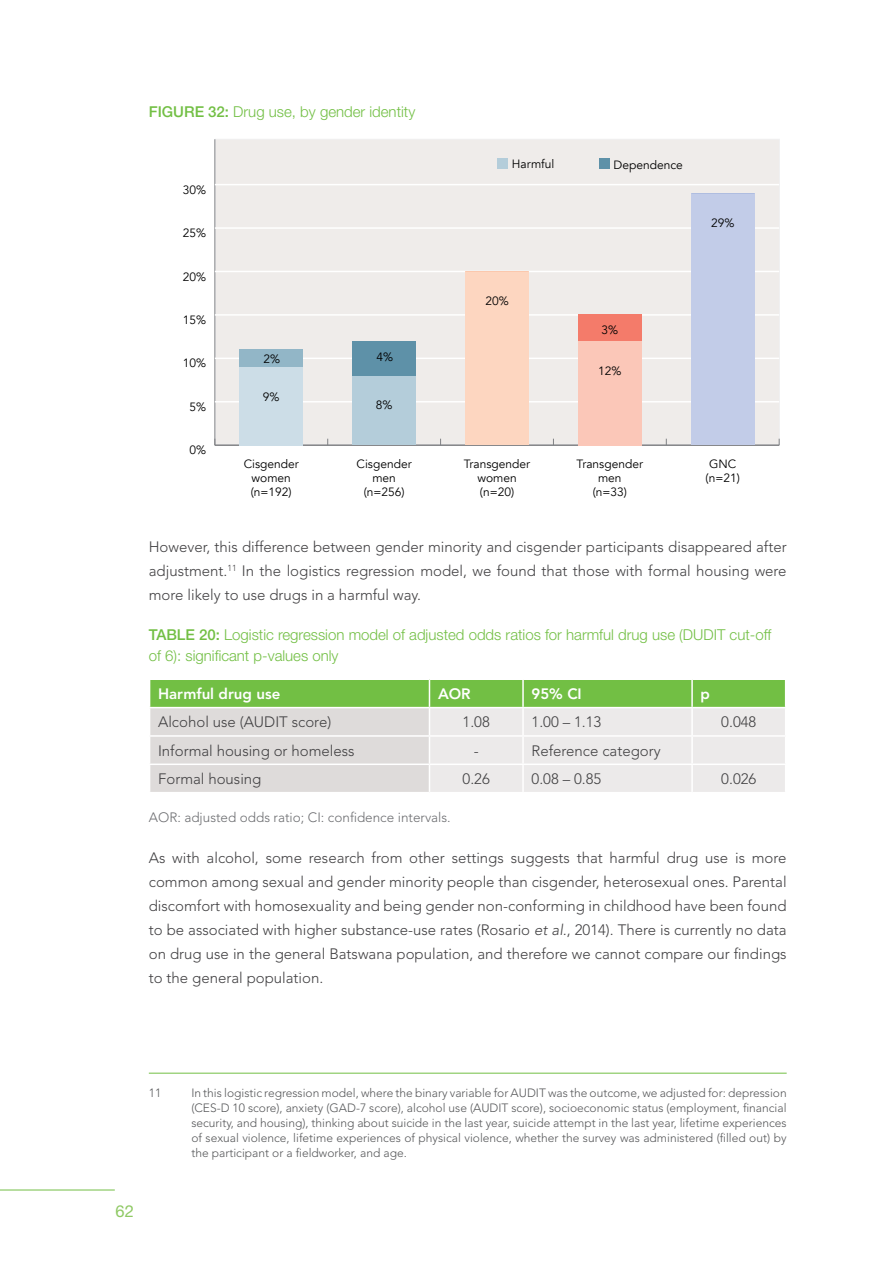
<style>
.page{position:relative;width:893px;height:1263px;background:#fff}
.page>*{position:absolute;margin:0;border:0;box-sizing:border-box;transform-origin:0 0}
.t1{font:16.5px "Helvetica Neue LT Std";color:#8fc964}
.t2{font:300 15px/24px "Avenir LT Std";color:#414042;text-align:justify}
.t3{font:300 15px/21px "Helvetica Neue LT Std";color:#72bf44}
.t4{font:800 15px "Avenir LT Std";color:#fff}
.t5{font:300 13.5px "Avenir LT Std";color:#6d6e71}
.t6{font:300 12px/15px "Avenir LT Std";color:#58595b;text-align:justify}
.t7{font:12px/14.4px "Avenir";color:#000;text-align:center}
.s1{font-weight:500}
.s2{font-style:italic}
</style>
<div class="page">
<hr style="left:0;top:1189px;width:115px;height:1px;background:#72bf44">
<div style="left:215px;top:139px;width:564px;height:305px;background:#efecea"></div>
<hr style="left:214px;top:139px;width:1px;height:306px;background:#808285">
<hr style="left:215px;top:445px;width:564px;height:1px;background:#808285">
<hr style="left:215px;top:401px;width:564px;height:1px;background:#fff">
<hr style="left:215px;top:358px;width:564px;height:1px;background:#fff">
<hr style="left:215px;top:314px;width:564px;height:2px;background:#fff">
<hr style="left:215px;top:271px;width:564px;height:1px;background:#fff">
<hr style="left:215px;top:227px;width:564px;height:2px;background:#fff">
<hr style="left:215px;top:184px;width:564px;height:1px;background:#fff">
<div style="left:240px;top:367px;width:63px;height:78px;background:#ccdde7"></div>
<div style="left:353px;top:376px;width:63px;height:69px;background:#b4cdda"></div>
<div style="left:465px;top:271px;width:64px;height:174px;background:#fdd6c0"></div>
<div style="left:578px;top:341px;width:63px;height:104px;background:#fbc7b8"></div>
<div style="left:691px;top:193px;width:63px;height:252px;background:#c2cce8"></div>
<div style="left:240px;top:350px;width:63px;height:17px;background:#92b6c7"></div>
<div style="left:353px;top:341px;width:63px;height:35px;background:#5e91a8"></div>
<div style="left:578px;top:315px;width:63px;height:26px;background:#f47b6a"></div>
<div style="left:599px;top:158px;width:11px;height:11px;background:#5e91a8"></div>
<div style="left:497px;top:158px;width:11px;height:11px;background:#b4cdda"></div>
<svg style="left:149px;top:679px;width:637px;height:113px;background:#cbdcbe"></svg>
<hr style="left:149px;top:707px;width:280px;height:1px;background:#fff">
<hr style="left:429px;top:707px;width:94px;height:1px;background:#fff">
<hr style="left:523px;top:707px;width:169px;height:1px;background:#fff">
<hr style="left:692px;top:707px;width:94px;height:1px;background:#fff">
<hr style="left:149px;top:1073px;width:638px;height:1px;background:#72bf44">
<p class="t3" style="left:149px;top:101px;width:268px"><span class="s1">FIGURE 32:</span> Drug use, by gender identity</p>
<p class="t7" style="left:183px;top:183px;width:25px">30%</p>
<p class="t7" style="left:183px;top:226px;width:25px">25%</p>
<p class="t7" style="left:183px;top:269px;width:25px">20%</p>
<p class="t7" style="left:183px;top:313px;width:25px">15%</p>
<p class="t7" style="left:183px;top:356px;width:25px">10%</p>
<p class="t7" style="left:189px;top:400px;width:18px">5%</p>
<p class="t7" style="left:189px;top:443px;width:18px">0%</p>
<p class="t7" style="left:263px;top:352px;width:18px">2%</p>
<p class="t7" style="left:376px;top:349px;width:18px">4%</p>
<p class="t7" style="left:263px;top:389px;width:18px">9%</p>
<p class="t7" style="left:244px;top:456px;width:57px">Cisgender women (n=192)</p>
<p class="t7" style="left:376px;top:398px;width:18px">8%</p>
<p class="t7" style="left:357px;top:456px;width:57px">Cisgender men (n=256)</p>
<p class="t7" style="left:512px;top:157px;width:44px">Harmful</p>
<p class="t7" style="left:613px;top:157px;width:71px">Dependence</p>
<p class="t7" style="left:485px;top:294px;width:25px">20%</p>
<p class="t7" style="left:602px;top:323px;width:18px">3%</p>
<p class="t7" style="left:598px;top:363px;width:25px">12%</p>
<p class="t7" style="left:711px;top:216px;width:25px">29%</p>
<p class="t7" style="left:464px;top:456px;width:68px">Transgender women (n=20)</p>
<p class="t7" style="left:577px;top:456px;width:68px">Transgender men<br>(n=33)</p>
<p class="t7" style="left:706px;top:456px;width:36px;text-align:left">GNC (n=21)</p>
<p class="t2" style="left:149px;top:535px;width:639px">However, this difference between gender minority and cisgender participants disappeared after adjustment.<sup>11</sup> In the logistics regression model, we found that those with formal housing were more likely to use drugs in a harmful way.</p>
<p class="t3" style="left:149px;top:624px;width:624px"><span class="s1">TABLE 20:</span> Logistic regression model of adjusted odds ratios for harmful drug use (DUDIT cut-off of 6): significant p-values only</p>
<p class="t4" style="left:158px;top:685px;width:124px">Harmful drug use</p>
<p class="t4" style="left:438px;top:685px;width:34px">AOR</p>
<p class="t4" style="left:531px;top:685px;width:52px">95% CI</p>
<p class="t4" style="left:701px;top:685px;width:11px">p</p>
<p class="t2" style="left:158px;top:710px;width:175px">Alcohol use (AUDIT score)</p>
<p class="t2" style="left:463px;top:710px;width:29px">1.08</p>
<p class="t2" style="left:531px;top:710px;width:71px">1.00 – 1.13</p>
<p class="t2" style="left:721px;top:710px;width:37px">0.048</p>
<p class="t2" style="left:158px;top:739px;width:198px">Informal housing or homeless</p>
<p class="t2" style="left:474px;top:739px;width:6px">-</p>
<p class="t2" style="left:531px;top:739px;width:131px">Reference category</p>
<p class="t2" style="left:158px;top:767px;width:105px">Formal housing</p>
<p class="t2" style="left:463px;top:767px;width:29px">0.26</p>
<p class="t2" style="left:531px;top:767px;width:71px">0.08 – 0.85</p>
<p class="t2" style="left:721px;top:767px;width:37px">0.026</p>
<p class="t5" style="left:149px;top:809px;width:303px">AOR: adjusted odds ratio; CI: confidence intervals.</p>
<p class="t2" style="left:149px;top:845px;width:639px">As with alcohol, some research from other settings suggests that harmful drug use is more common among sexual and gender minority people than cisgender, heterosexual ones. Parental discomfort with homosexuality and being gender non-conforming in childhood have been found to be associated with higher substance-use rates (Rosario <span class="s2">et al.</span>, 2014). There is currently no data on drug use in the general Batswana population, and therefore we cannot compare our findings to the general population.</p>
<p class="t6" style="left:149px;top:1085px;width:14px">11</p>
<p class="t6" style="left:191px;top:1085px;width:597px">In this logistic regression model, where the binary variable for AUDIT was the outcome, we adjusted for: depression (CES-D 10 score), anxiety (GAD-7 score), alcohol use (AUDIT score), socioeconomic status (employment, financial security, and housing), thinking about suicide in the last year, suicide attempt in the last year, lifetime experiences of sexual violence, lifetime experiences of physical violence, whether the survey was administered (filled out) by the participant or a fieldworker, and age.</p>
<p class="t1" style="left:116px;top:1202px;width:20px">62</p>
</div>
